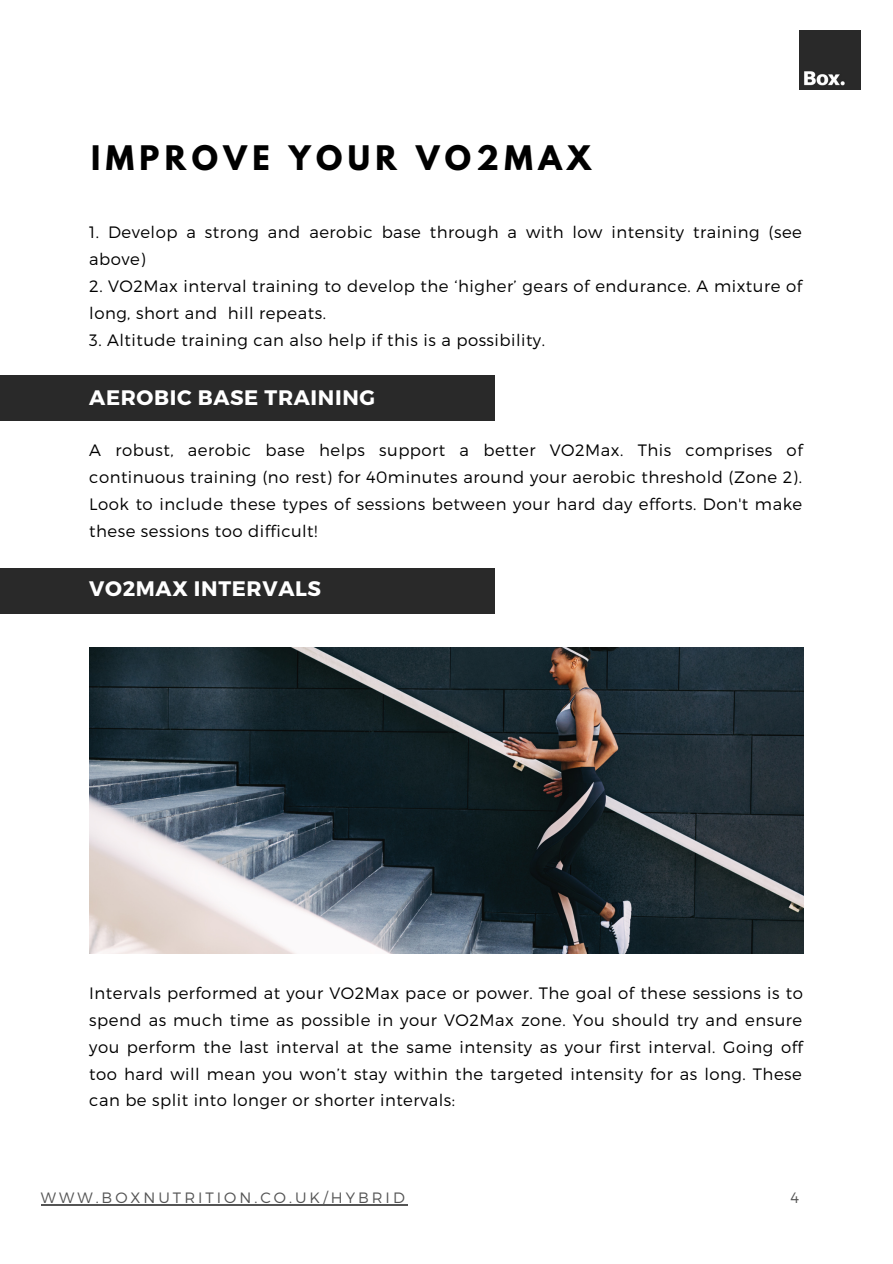
<style>
.page{position:relative;width:893px;height:1264px;background:#fff}
.page>*{position:absolute;margin:0;border:0;box-sizing:border-box;transform-origin:0 0}
.t1{font:700 30px "League Spartan";letter-spacing:.18em;color:#000}
.t2{font:700 21px "Montserrat";letter-spacing:.03em;color:#fff}
.t3{font:300 16.5px/27px "Montserrat";letter-spacing:.03em;color:#000}
.t4{font:300 15px "Montserrat";letter-spacing:.2em;color:#545454}
</style>
<div class="page">
<div style="left:0;top:568px;width:494px;height:46px;background:#292929"></div>
<div style="left:0;top:375px;width:494px;height:46px;background:#292929"></div>
<img style="left:799px;top:30px;width:61px;height:60px">
<img style="left:89px;top:647px;width:714px;height:306px">
<hr style="left:41px;top:1204px;width:367px;height:1px;background:#545454">
<h1 class="t1" style="left:91px;top:143px;width:501px">IMPROVE YOUR VO2MAX</h1>
<p class="t3" style="left:89px;top:218px;width:714px">1. Develop a strong and aerobic base through a with low intensity training (see above)</p>
<p class="t3" style="left:89px;top:272px;width:714px">2. VO2Max interval training to develop the ‘higher’ gears of endurance. A mixture of long, short and hill repeats.</p>
<p class="t3" style="left:89px;top:326px;width:457px">3. Altitude training can also help if this is a possibility.</p>
<p class="t2" style="left:89px;top:383px;width:287px">AEROBIC BASE TRAINING</p>
<p class="t3" style="left:89px;top:436px;width:714px;text-align:justify">A robust, aerobic base helps support a better VO2Max. This comprises of continuous training (no rest) for 40minutes around your aerobic threshold (Zone 2).<br>Look to include these types of sessions between your hard day efforts. Don't make these sessions too difficult!</p>
<p class="t2" style="left:89px;top:574px;width:233px">VO2MAX INTERVALS</p>
<p class="t3" style="left:89px;top:978px;width:715px;text-align:justify">Intervals performed at your VO2Max pace or power. The goal of these sessions is to spend as much time as possible in your VO2Max zone. You should try and ensure you perform the last interval at the same intensity as your first interval. Going off too hard will mean you won’t stay within the targeted intensity for as long. These can be split into longer or shorter intervals:</p>
<p class="t4" style="left:41px;top:1187px;width:365px">WWW.BOXNUTRITION.CO.UK/HYBRID</p>
<p class="t4" style="left:790px;top:1187px;width:10px">4</p>
</div>
